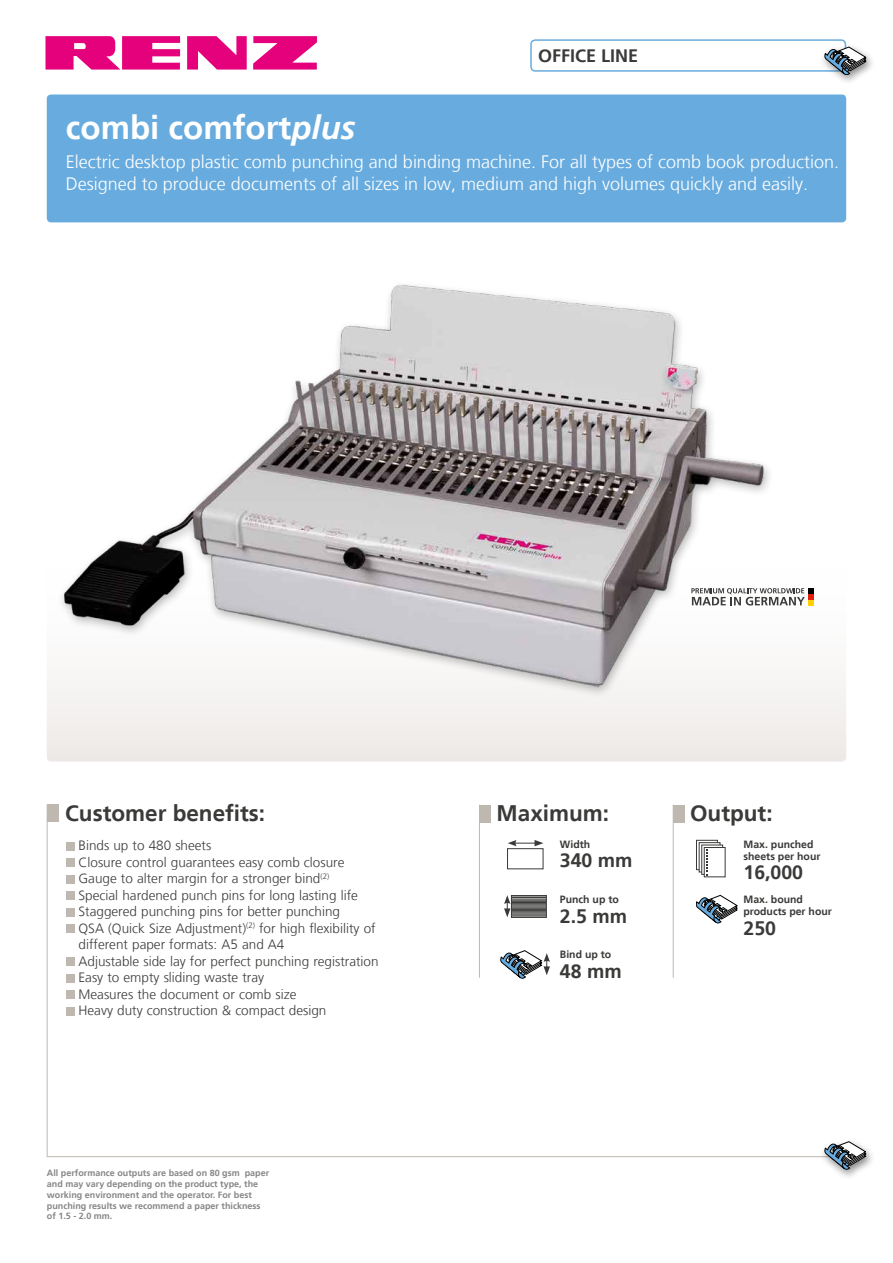
<style>
.page{position:relative;width:893px;height:1263px;background:#fff}
.page>*{position:absolute;margin:0;border:0;box-sizing:border-box;transform-origin:0 0}
.t1{font:700 33px "Frutiger LT";color:#fff}
.t2{font:700 22.5px "Frutiger LT";color:#3a3a39}
.t3{font:700 19.5px "Frutiger LT";color:#3a3a39}
.t4{font:300 18px/21.6px "Frutiger LT";color:#fff}
.t5{font:700 18px "Frutiger LT";color:#3a3a39}
.t6{font:300 13.5px/16.5px "Frutiger LT";color:#3a3a39}
.t7{font:700 10.5px/12px "Frutiger LT";color:#3a3a39}
.t8{font:700 9px/10.8px "Frutiger LT";color:#868786}
.s1{font-style:italic}
</style>
<div class="page">
<hr style="left:47px;top:1156px;width:799px;height:1px;background:#beb8b0">
<div style="left:507px;top:848px;width:36px;height:21px;background:#fff;border:1px solid #3a3a39"></div>
<svg style="left:508px;top:840px;width:35px;height:6px"></svg>
<div style="left:696px;top:840px;width:22px;height:30px;background:#bbbbba;border:1px solid #3a3a39"></div>
<div style="left:699px;top:842px;width:21px;height:30px;background:#a0a0a0;border:1px solid #3a3a39"></div>
<div style="left:701px;top:845px;width:22px;height:30px;background:#cfcfce;border:1px solid #3a3a39"></div>
<div style="left:704px;top:847px;width:21px;height:30px;background:#fff;border:1px solid #3a3a39"></div>
<svg style="left:706px;top:849px;width:2px;height:26px"></svg>
<div style="left:511px;top:895px;width:35px;height:22px;border:1px solid #3a3a39"></div>
<svg style="left:504px;top:895px;width:6px;height:22px"></svg>
<hr style="left:511px;top:899px;width:35px;height:1px;background:#3a3a39">
<hr style="left:511px;top:900px;width:35px;height:1px;background:#3a3a39">
<hr style="left:511px;top:901px;width:35px;height:1px;background:#3a3a39">
<hr style="left:511px;top:902px;width:35px;height:1px;background:#3a3a39">
<hr style="left:511px;top:903px;width:35px;height:1px;background:#3a3a39">
<hr style="left:511px;top:904px;width:35px;height:1px;background:#3a3a39">
<hr style="left:511px;top:906px;width:35px;height:1px;background:#3a3a39">
<hr style="left:511px;top:907px;width:35px;height:1px;background:#3a3a39">
<hr style="left:511px;top:908px;width:35px;height:1px;background:#3a3a39">
<hr style="left:511px;top:909px;width:35px;height:1px;background:#3a3a39">
<hr style="left:511px;top:910px;width:35px;height:1px;background:#3a3a39">
<hr style="left:511px;top:911px;width:35px;height:1px;background:#3a3a39">
<hr style="left:511px;top:913px;width:35px;height:1px;background:#3a3a39">
<hr style="left:511px;top:914px;width:35px;height:1px;background:#3a3a39">
<hr style="left:511px;top:915px;width:35px;height:1px;background:#3a3a39">
<hr style="left:511px;top:897px;width:35px;height:1px;background:#3a3a39">
<hr style="left:511px;top:916px;width:35px;height:1px;background:#3a3a39">
<hr style="left:511px;top:896px;width:35px;height:1px;background:#3a3a39">
<svg style="left:696px;top:895px;width:41px;height:28px"></svg>
<svg style="left:501px;top:950px;width:49px;height:28px"></svg>
<svg style="left:187px;top:36px;width:60px;height:34px"></svg>
<svg style="left:253px;top:36px;width:64px;height:34px"></svg>
<svg style="left:45px;top:36px;width:135px;height:34px"></svg>
<div style="left:47px;top:95px;width:799px;height:127px;background:#68acdf;border-radius:4px"></div>
<div style="left:530px;top:39px;width:316px;height:33px;border:2px solid #68acdf;border-radius:4px"></div>
<div style="left:819px;top:43px;width:56px;height:43px;background:#000;opacity:.5"></div>
<svg style="left:825px;top:47px;width:41px;height:28px"></svg>
<div style="left:819px;top:1138px;width:56px;height:43px;background:#000;opacity:.5"></div>
<svg style="left:825px;top:1141px;width:41px;height:28px"></svg>
<hr style="left:47px;top:804px;width:1px;height:353px;background:#beb8b0">
<div style="left:47px;top:804px;width:12px;height:18px;background:#beb8b0"></div>
<hr style="left:479px;top:805px;width:1px;height:173px;background:#beb8b0">
<div style="left:479px;top:805px;width:12px;height:17px;background:#beb8b0"></div>
<hr style="left:673px;top:805px;width:1px;height:173px;background:#beb8b0">
<div style="left:673px;top:805px;width:12px;height:17px;background:#beb8b0"></div>
<div style="left:47px;top:553px;width:799px;height:209px;background:linear-gradient(to bottom,#fff,#efebea);border-radius:4px"></div>
<div style="left:56px;top:280px;width:718px;height:419px;background:#000;opacity:.3"></div>
<img style="left:59px;top:284px;width:708px;height:412px">
<svg style="left:691px;top:588px;width:123px;height:17px"></svg>
<div style="left:66px;top:842px;width:8px;height:8px;background:#beb8b0"></div>
<div style="left:66px;top:858px;width:8px;height:9px;background:#beb8b0"></div>
<div style="left:66px;top:875px;width:8px;height:8px;background:#beb8b0"></div>
<div style="left:66px;top:891px;width:8px;height:9px;background:#beb8b0"></div>
<div style="left:66px;top:908px;width:8px;height:8px;background:#beb8b0"></div>
<div style="left:66px;top:924px;width:8px;height:9px;background:#beb8b0"></div>
<div style="left:66px;top:957px;width:8px;height:9px;background:#beb8b0"></div>
<div style="left:66px;top:974px;width:8px;height:8px;background:#beb8b0"></div>
<div style="left:66px;top:990px;width:8px;height:9px;background:#beb8b0"></div>
<div style="left:66px;top:1007px;width:8px;height:8px;background:#beb8b0"></div>
<h3 class="t5" style="left:538px;top:45px;width:102px">OFFICE LINE</h3>
<h1 class="t1" style="left:66px;top:108px;width:291px">combi comfort<span class="s1">plus</span></h1>
<h3 class="t4" style="left:66px;top:151px;width:775px">Electric desktop plastic comb punching and binding machine. For all types of comb book production.<br>Designed to produce documents of all sizes in low, medium and high volumes quickly and easily.</h3>
<h2 class="t2" style="left:65px;top:800px;width:202px">Customer benefits:</h2>
<p class="t6" style="left:79px;top:838px;width:302px">Binds up to 480 sheets<br>Closure control guarantees easy comb closure Gauge to alter margin for a stronger bind<sup>(2)<br></sup>Special hardened punch pins for long lasting life Staggered punching pins for better punching<br>QSA (Quick Size Adjustment)<sup>(2)</sup> for high flexibility of different paper formats: A5 and A4<br>Adjustable side lay for perfect punching registration Easy to empty sliding waste tray<br>Measures the document or comb size<br>Heavy duty construction &amp; compact design</p>
<p class="t8" style="left:47px;top:1168px;width:224px">All performance outputs are based on 80 gsm paper and may vary depending on the product type, the working environment and the operator. For best punching results we recommend a paper thickness of 1.5 - 2.0 mm.</p>
<h2 class="t2" style="left:497px;top:800px;width:114px">Maximum:</h2>
<h2 class="t2" style="left:690px;top:800px;width:84px">Output:</h2>
<p class="t7" style="left:560px;top:838px;width:32px">Width</p>
<h3 class="t3" style="left:560px;top:849px;width:74px">340 mm</h3>
<p class="t7" style="left:743px;top:838px;width:79px">Max. punched sheets per hour</p>
<h3 class="t3" style="left:743px;top:861px;width:61px">16,000</h3>
<p class="t7" style="left:560px;top:893px;width:60px">Punch up to</p>
<h3 class="t3" style="left:560px;top:904px;width:69px">2.5 mm</h3>
<p class="t7" style="left:560px;top:949px;width:53px">Bind up to</p>
<h3 class="t3" style="left:560px;top:960px;width:63px">48 mm</h3>
<p class="t7" style="left:743px;top:893px;width:90px">Max. bound products per hour</p>
<h3 class="t3" style="left:743px;top:916px;width:34px">250</h3>
</div>
